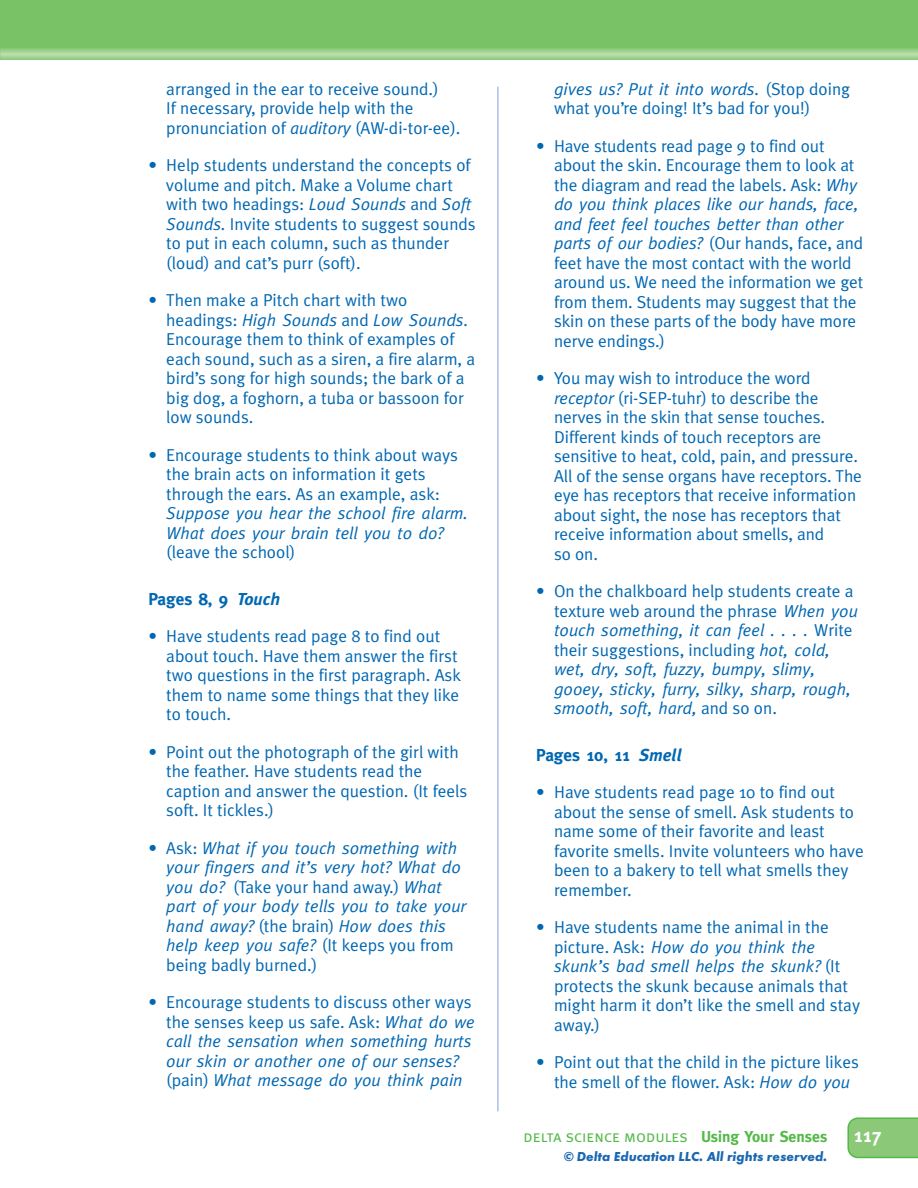
<style>
.page{position:relative;width:918px;height:1188px;background:#fff}
.page>*{position:absolute;margin:0;border:0;box-sizing:border-box;transform-origin:0 0}
.t1{font:700 19.5px "Meta";color:#fff}
.t2{font:17.25px/19.5px "Meta Plus Normal";color:#0067b2}
.t3{font:italic 17.25px/19.5px "Meta";color:#0067b2}
.t4{font:700 17.25px "Meta";color:#0067b2}
.t5{font:16.5px "Meta Plus Normal Caps";color:#53b947}
.t6{font:italic 700 13.5px "Futura T";color:#1a68b1}
.s1{font-family:"Meta";font-style:italic}
.s2{font-family:"Meta Plus Normal";font-style:normal}
.s3{font-family:"Meta Plus";font-style:italic}
.s4{font-family:"Meta";font-weight:700;font-size:15.75px}
</style>
<div class="page">
<div style="left:0;top:0;width:918px;height:58px;background:#79c366"></div>
<div style="left:0;top:49px;width:918px;height:10px;background:#90cc80"></div>
<div style="left:0;top:50px;width:918px;height:8px;background:#9bd08a"></div>
<div style="left:0;top:51px;width:918px;height:6px;background:#a3d394"></div>
<hr style="left:0;top:52px;width:918px;height:4px;background:#add79e">
<hr style="left:0;top:53px;width:918px;height:2px;background:#b8dca9">
<hr style="left:0;top:54px;width:918px;height:1px;background:#bcdead">
<svg style="left:847px;top:1117px;width:71px;height:41px;background:#8ac978"></svg>
<hr style="left:497px;top:87px;width:2px;height:1024px;background:#adc0e2">
<p class="t2" style="left:166px;top:81px;width:296px">arranged in the ear to receive sound.)<br>If necessary, provide help with the pronunciation of <span class="s1">auditory</span> (AW-di-tor-ee).</p>
<p class="t2" style="left:166px;top:157px;width:311px;text-indent:-18px">• Help students understand the concepts of volume and pitch. Make a Volume chart with two headings: <span class="s1">Loud Sounds</span> and <span class="s1">Soft Sounds.</span> Invite students to suggest sounds to put in each column, such as thunder (loud) and cat’s purr (soft).</p>
<p class="t2" style="left:149px;top:292px;width:260px">• Then make a Pitch chart with two</p>
<p class="t3" style="left:166px;top:312px;width:303px"><span class="s2">headings:</span> High Sounds <span class="s2">and</span> Low Sounds.</p>
<p class="t2" style="left:166px;top:331px;width:310px">Encourage them to think of examples of each sound, such as a siren, a fire alarm, a bird’s song for high sounds; the bark of a big dog, a foghorn, a tuba or bassoon for low sounds.</p>
<p class="t2" style="left:166px;top:447px;width:293px;text-indent:-18px">• Encourage students to think about ways the brain acts on information it gets through the ears. As an example, ask:</p>
<p class="t3" style="left:166px;top:505px;width:303px">Suppose you hear the school fire alarm.<br>What does your brain tell you to do?</p>
<p class="t2" style="left:166px;top:544px;width:131px">(leave the school)</p>
<p class="t4" style="left:149px;top:592px;width:133px">Pages 8, 9 <span class="s3">Touch</span></p>
<p class="t2" style="left:166px;top:628px;width:296px;text-indent:-18px">• Have students read page 8 to find out about touch. Have them answer the first two questions in the first paragraph. Ask them to name some things that they like to touch.</p>
<p class="t2" style="left:166px;top:744px;width:303px;text-indent:-18px">• Point out the photograph of the girl with the feather. Have students read the caption and answer the question. (It feels soft. It tickles.)</p>
<p class="t3" style="left:149px;top:840px;width:314px;text-align:right"><span class="s2">• Ask:</span> What if you touch something with your fingers and it’s very hot? What do</p>
<p class="t2" style="left:166px;top:879px;width:277px"><span class="s1">you do?</span> (Take your hand away.) <span class="s1">What</span></p>
<p class="t3" style="left:166px;top:898px;width:301px">part of your body tells you to take your hand away? <span class="s2">(the brain)</span> How does this help keep you safe? <span class="s2">(It keeps you from</span></p>
<p class="t2" style="left:166px;top:957px;width:152px">being badly burned.)</p>
<p class="t2" style="left:149px;top:994px;width:328px;text-align:right">• Encourage students to discuss other ways the senses keep us safe. Ask: <span class="s1">What do we</span></p>
<p class="t3" style="left:166px;top:1033px;width:307px">call the sensation when something hurts our skin or another one of our senses? <span class="s2">(pain)</span> What message do you think pain</p>
<p class="t3" style="left:554px;top:81px;width:298px">gives us? Put it into words. <span class="s2">(Stop doing</span></p>
<p class="t2" style="left:554px;top:100px;width:258px">what you’re doing! It’s bad for you!)</p>
<p class="t2" style="left:554px;top:138px;width:305px;text-indent:-18px">• Have students read page 9 to find out about the skin. Encourage them to look at the diagram and read the labels. Ask: <span class="s1">Why</span></p>
<p class="t3" style="left:554px;top:196px;width:306px">do you think places like our hands, face, and feet feel touches better than other</p>
<p class="t2" style="left:554px;top:235px;width:311px"><span class="s1">parts of our bodies?</span> (Our hands, face, and feet have the most contact with the world around us. We need the information we get from them. Students may suggest that the skin on these parts of the body have more nerve endings.)</p>
<p class="t2" style="left:554px;top:370px;width:309px;text-indent:-18px">• You may wish to introduce the word <span class="s1">receptor</span> (ri-SEP-tuhr) to describe the nerves in the skin that sense touches.<br>Different kinds of touch receptors are sensitive to heat, cold, pain, and pressure.<br>All of the sense organs have receptors. The eye has receptors that receive information about sight, the nose has receptors that receive information about smells, and<br>so on.</p>
<p class="t2" style="left:536px;top:583px;width:323px;text-align:right">• On the chalkboard help students create a texture web around the phrase <span class="s1">When you</span></p>
<p class="t3" style="left:554px;top:622px;width:300px">touch something, it can feel . . . . <span class="s2">Write</span></p>
<p class="t2" style="left:554px;top:642px;width:277px">their suggestions, including <span class="s1">hot, cold,</span></p>
<p class="t3" style="left:554px;top:661px;width:298px">wet, dry, soft, fuzzy, bumpy, slimy, gooey, sticky, furry, silky, sharp, rough, smooth, soft, hard, <span class="s2">and so on.</span></p>
<p class="t4" style="left:536px;top:748px;width:147px">Pages 10, 11 <span class="s3">Smell</span></p>
<p class="t2" style="left:554px;top:784px;width:311px;text-indent:-18px">• Have students read page 10 to find out about the sense of smell. Ask students to name some of their favorite and least favorite smells. Invite volunteers who have been to a bakery to tell what smells they remember.</p>
<p class="t2" style="left:536px;top:919px;width:294px">• Have students name the animal in the</p>
<p class="t3" style="left:554px;top:939px;width:288px"><span class="s2">picture. Ask:</span> How do you think the skunk’s bad smell helps the skunk? <span class="s2">(It</span></p>
<p class="t2" style="left:554px;top:978px;width:308px">protects the skunk because animals that might harm it don’t like the smell and stay away.)</p>
<p class="t2" style="left:536px;top:1054px;width:324px;text-align:center">• Point out that the child in the picture likes the smell of the flower. Ask: <span class="s1">How do you</span></p>
<p class="t5" style="left:523px;top:1127px;width:305px">delta science modules <span class="s4">Using Your Senses</span></p>
<p class="t1" style="left:854px;top:1128px;width:29px">117</p>
<p class="t6" style="left:564px;top:1151px;width:265px">© Delta Education LLC. All rights reserved.</p>
</div>
